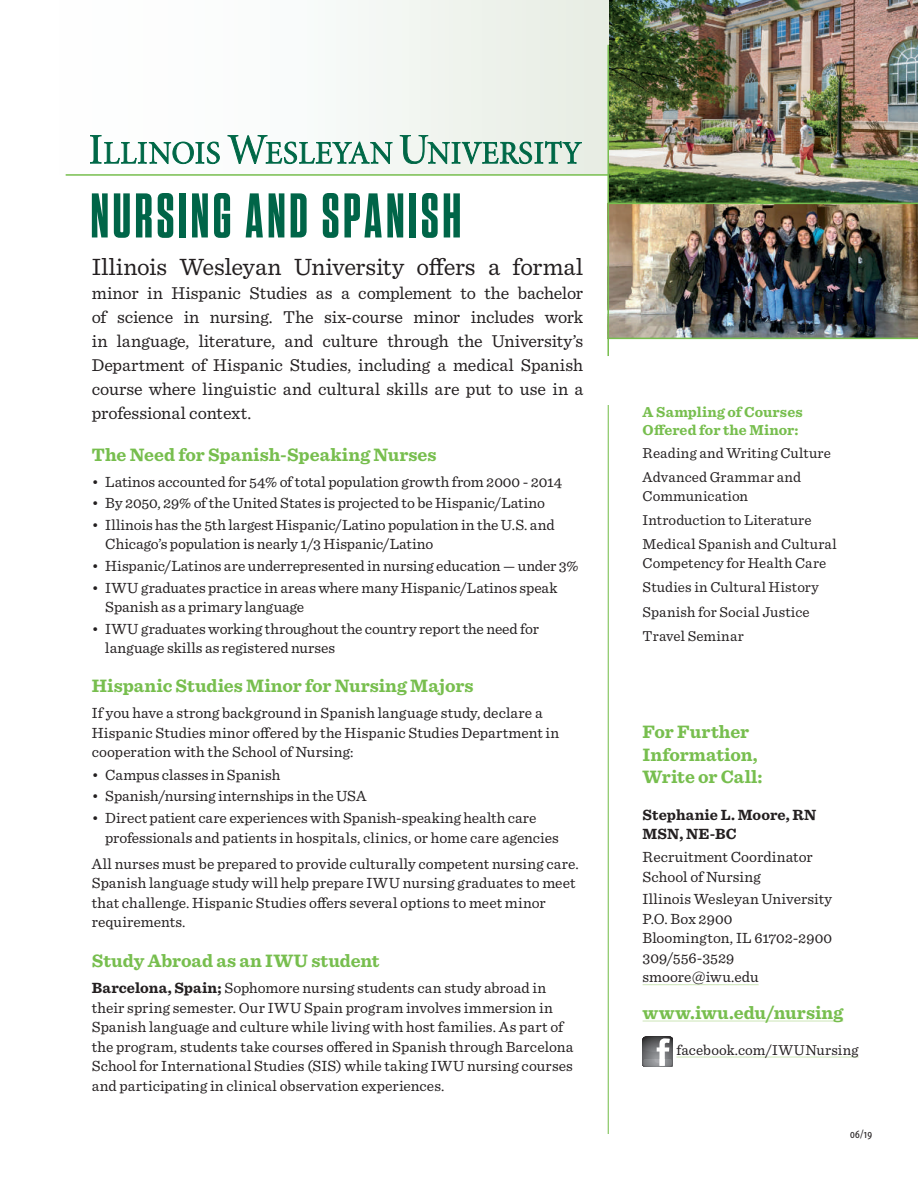
<style>
.page{position:relative;width:918px;height:1188px;background:#fff}
.page>*{position:absolute;margin:0;border:0;box-sizing:border-box;transform-origin:0 0}
.t1{font:700 63px "Tungsten Condensed";letter-spacing:.065em;color:#006548}
.t2{font:24.75px "Sentinel";letter-spacing:-.005em;color:#231f20}
.t3{font:700 18.75px/22.5px "Sentinel";color:#77be4e}
.t4{font:18px/24px "Sentinel";color:#231f20;text-align:justify}
.t5{font:15.45px/19.5px "Sentinel";letter-spacing:.005em;color:#231f20}
.t6{font:700 15.45px/19.5px "Sentinel";letter-spacing:.005em;color:#231f20}
.t7{font:15px/24.5px "Sentinel";letter-spacing:.01em;color:#231f20}
.t8{font:700 15px/18.5px "Sentinel";letter-spacing:.01em;color:#77be4e}
.t9{font:condensed 12.3px "Myriad Pro";color:#231f20}
.s1{font-weight:700}
</style>
<div class="page">
<svg style="left:65px;top:0;width:853px;height:203px"></svg>
<hr style="left:66px;top:174px;width:543px;height:2px;background:#77be4e">
<svg style="left:90px;top:135px;width:130px;height:29px"></svg>
<svg style="left:228px;top:135px;width:164px;height:29px"></svg>
<svg style="left:400px;top:135px;width:182px;height:29px"></svg>
<img style="left:609px;top:204px;width:309px;height:134px">
<img style="left:609px;top:0;width:309px;height:202px">
<hr style="left:607px;top:45px;width:2px;height:311px;background:#77be4e">
<hr style="left:608px;top:203px;width:310px;height:1px;background:#77be4e">
<hr style="left:608px;top:338px;width:310px;height:1px;background:#77be4e">
<hr style="left:643px;top:984px;width:116px;height:1px;background:#cde5b7">
<hr style="left:643px;top:1021px;width:200px;height:1px;background:#cde5b7">
<hr style="left:676px;top:1057px;width:183px;height:1px;background:#cde5b7">
<hr style="left:608px;top:405px;width:1px;height:729px;background:#77be4e">
<svg style="left:643px;top:1037px;width:30px;height:30px"></svg>
<h1 class="t1" style="left:91px;top:185px;width:372px">NURSING AND SPANISH</h1>
<h2 class="t2" style="left:92px;top:248px;width:493px">Illinois Wesleyan University offers a formal</h2>
<p class="t4" style="left:92px;top:280px;width:493px">minor in Hispanic Studies as a complement to the bachelor of science in nursing. The six-course minor includes work in language, literature, and culture through the University’s Department of Hispanic Studies, including a medical Spanish course where linguistic and cultural skills are put to use in a professional context.</p>
<p class="t3" style="left:92px;top:442px;width:346px">The Need for Spanish-Speaking Nurses</p>
<p class="t5" style="left:92px;top:471px;width:472px">• Latinos accounted for 54% of total population growth from 2000 - 2014</p>
<p class="t5" style="left:92px;top:492px;width:455px">• By 2050, 29% of the United States is projected to be Hispanic/Latino</p>
<p class="t5" style="left:105px;top:514px;width:451px;text-indent:-13px">• Illinois has the 5th largest Hispanic/Latino population in the U.S. and<br>Chicago’s population is nearly 1/3 Hispanic/Latino</p>
<p class="t5" style="left:92px;top:555px;width:488px">• Hispanic/Latinos are underrepresented in nursing education — under 3%</p>
<p class="t5" style="left:105px;top:577px;width:454px;text-indent:-13px">• IWU graduates practice in areas where many Hispanic/Latinos speak<br>Spanish as a primary language</p>
<p class="t5" style="left:105px;top:618px;width:435px;text-indent:-13px">• IWU graduates working throughout the country report the need for language skills as registered nurses</p>
<p class="t3" style="left:92px;top:674px;width:383px">Hispanic Studies Minor for Nursing Majors</p>
<p class="t5" style="left:92px;top:702px;width:469px">If you have a strong background in Spanish language study, declare a<br>Hispanic Studies minor offered by the Hispanic Studies Department in cooperation with the School of Nursing:</p>
<p class="t5" style="left:92px;top:764px;width:190px">• Campus classes in Spanish</p>
<p class="t5" style="left:92px;top:786px;width:276px">• Spanish/nursing internships in the USA</p>
<p class="t5" style="left:105px;top:807px;width:455px;text-indent:-13px">• Direct patient care experiences with Spanish-speaking health care professionals and patients in hospitals, clinics, or home care agencies</p>
<p class="t5" style="left:92px;top:853px;width:489px">All nurses must be prepared to provide culturally competent nursing care.<br>Spanish language study will help prepare IWU nursing graduates to meet that challenge. Hispanic Studies offers several options to meet minor requirements.</p>
<p class="t3" style="left:92px;top:949px;width:289px">Study Abroad as an IWU student</p>
<p class="t5" style="left:92px;top:977px;width:483px"><span class="s1">Barcelona, Spain;</span> Sophomore nursing students can study abroad in their spring semester. Our IWU Spain program involves immersion in Spanish language and culture while living with host families. As part of the program, students take courses offered in Spanish through Barcelona School for International Studies (SIS) while taking IWU nursing courses and participating in clinical observation experiences.</p>
<p class="t8" style="left:643px;top:402px;width:162px">A Sampling of Courses<br>Offered for the Minor:</p>
<p class="t7" style="left:643px;top:440px;width:190px">Reading and Writing Culture<br>Advanced Grammar and</p>
<p class="t7" style="left:643px;top:482px;width:196px">Communication<br>Introduction to Literature<br>Medical Spanish and Cultural</p>
<p class="t7" style="left:643px;top:550px;width:185px">Competency for Health Care<br>Studies in Cultural History<br>Spanish for Social Justice<br>Travel Seminar</p>
<p class="t3" style="left:643px;top:720px;width:121px">For Further<br>Information,<br>Write or Call:</p>
<p class="t6" style="left:643px;top:804px;width:175px">Stephanie L. Moore, RN<br>MSN, NE-BC</p>
<p class="t5" style="left:643px;top:846px;width:172px">Recruitment Coordinator<br>School of Nursing</p>
<p class="t5" style="left:643px;top:889px;width:191px">Illinois Wesleyan University<br>P.O. Box 2900<br>Bloomington, IL 61702-2900<br>309/556-3529 smoore@iwu.edu</p>
<p class="t3" style="left:643px;top:1000px;width:202px">www.iwu.edu/nursing</p>
<p class="t7" style="left:676px;top:1037px;width:184px">facebook.com/IWUNursing</p>
<p class="t9" style="left:850px;top:1128px;width:23px">06/19</p>
</div>
